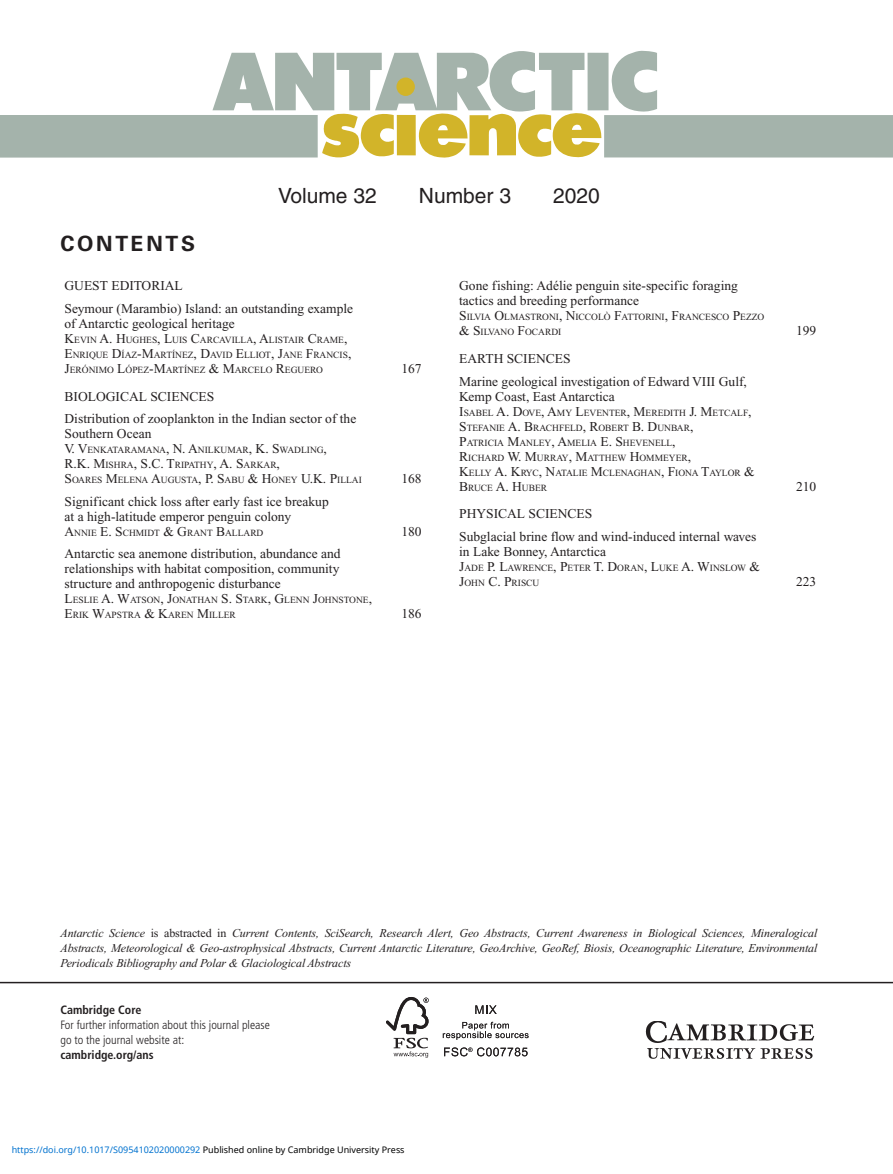
<style>
.page{position:relative;width:893px;height:1174px;background:#fff}
.page>*{position:absolute;margin:0;border:0;box-sizing:border-box;transform-origin:0 0}
.t1{font:21px "Helvetica";color:#231f20}
.t2{font:700 21px "Univers";letter-spacing:.13em;color:#231f20}
.t3{font:13.5px/22.5px "Times New Roman";color:#231f20}
.t4{font:italic 12px/15px "Times New Roman";letter-spacing:-.01em;color:#231f20;text-align:justify}
.t5{font:300 condensed 12px/15px "Frutiger LT Std";color:#231f20}
.t6{font:9.45px/15px "Times New Roman";color:#231f20}
.t7{font:9px "Noto Sans";color:#0172cf}
.s1{font-size:13.5px}
.s2{font-style:normal}
.s3{font-weight:700}
.s4{color:#000}
</style>
<div class="page">
<svg style="left:611px;top:51px;width:46px;height:61px"></svg>
<div style="left:587px;top:53px;width:21px;height:57px;background:#a4b3ab"></div>
<div style="left:0;top:115px;width:318px;height:43px;background:#a4b3ab"></div>
<svg style="left:212px;top:51px;width:389px;height:107px"></svg>
<div style="left:604px;top:115px;width:289px;height:43px;background:#a4b3ab"></div>
<hr style="left:0;top:981px;width:893px;height:2px;background:#231f20">
<img style="left:646px;top:1021px;width:168px;height:38px">
<svg style="left:386px;top:997px;width:43px;height:60px"></svg>
<svg style="left:475px;top:1005px;width:22px;height:9px"></svg>
<svg style="left:443px;top:1021px;width:86px;height:18px"></svg>
<svg style="left:444px;top:1047px;width:84px;height:9px"></svg>
<p class="t2" style="left:60px;top:236px;width:136px">CONTENTS</p>
<p class="t1" style="left:278px;top:188px;width:100px">Volume 32</p>
<p class="t1" style="left:419px;top:188px;width:94px">Number 3</p>
<p class="t1" style="left:553px;top:188px;width:48px">2020</p>
<p class="t3" style="left:65px;top:276px;width:290px">GUEST EDITORIAL<br>Seymour (Marambio) Island: an outstanding example</p>
<p class="t3" style="left:65px;top:313px;width:172px">of Antarctic geological heritage</p>
<p class="t6" style="left:65px;top:333px;width:288px"><span class="s1">K</span>EVIN <span class="s1">A. H</span>UGHES<span class="s1">, L</span>UIS <span class="s1">C</span>ARCAVILLA<span class="s1">, A</span>LISTAIR <span class="s1">C</span>RAME<span class="s1">,<br>E</span>NRIQUE <span class="s1">D</span>ÍAZ<span class="s1">-M</span>ARTÍNEZ<span class="s1">, D</span>AVID <span class="s1">E</span>LLIOT<span class="s1">, J</span>ANE <span class="s1">F</span>RANCIS<span class="s1">,<br>J</span>ERÓNIMO <span class="s1">L</span>ÓPEZ<span class="s1">-M</span>ARTÍNEZ <span class="s1">&amp; M</span>ARCELO <span class="s1">R</span>EGUERO</p>
<p class="t3" style="left:65px;top:386px;width:293px">BIOLOGICAL SCIENCES<br>Distribution of zooplankton in the Indian sector of the</p>
<p class="t3" style="left:65px;top:424px;width:88px">Southern Ocean</p>
<p class="t6" style="left:65px;top:443px;width:299px"><span class="s1">V. V</span>ENKATARAMANA<span class="s1">, N. A</span>NILKUMAR<span class="s1">, K. S</span>WADLING<span class="s1">,<br>R.K. M</span>ISHRA<span class="s1">, S.C. T</span>RIPATHY<span class="s1">, A. S</span>ARKAR<span class="s1">,<br>S</span>OARES <span class="s1">M</span>ELENA <span class="s1">A</span>UGUSTA<span class="s1">, P. S</span>ABU <span class="s1">&amp; H</span>ONEY <span class="s1">U.K. P</span>ILLAI</p>
<p class="t3" style="left:401px;top:358px;width:22px">167</p>
<p class="t3" style="left:401px;top:469px;width:22px">168</p>
<p class="t3" style="left:65px;top:495px;width:266px;line-height:15px">Significant chick loss after early fast ice breakup at a high-latitude emperor penguin colony</p>
<p class="t6" style="left:65px;top:526px;width:200px"><span class="s1">A</span>NNIE <span class="s1">E. S</span>CHMIDT <span class="s1">&amp; G</span>RANT <span class="s1">B</span>ALLARD</p>
<p class="t3" style="left:401px;top:521px;width:22px">180</p>
<p class="t3" style="left:65px;top:547px;width:278px;line-height:15px;text-align:justify">Antarctic sea anemone distribution, abundance and relationships with habitat composition, community structure and anthropogenic disturbance</p>
<p class="t6" style="left:65px;top:593px;width:309px"><span class="s1">L</span>ESLIE <span class="s1">A. W</span>ATSON<span class="s1">, J</span>ONATHAN <span class="s1">S. S</span>TARK<span class="s1">, G</span>LENN <span class="s1">J</span>OHNSTONE<span class="s1">,<br>E</span>RIK <span class="s1">W</span>APSTRA <span class="s1">&amp; K</span>AREN <span class="s1">M</span>ILLER</p>
<p class="t3" style="left:401px;top:604px;width:22px">186</p>
<p class="t3" style="left:459px;top:280px;width:280px;line-height:15px">Gone fishing: Adélie penguin site-specific foraging tactics and breeding performance</p>
<p class="t6" style="left:459px;top:311px;width:307px"><span class="s1">S</span>ILVIA <span class="s1">O</span>LMASTRONI<span class="s1">, N</span>ICCOLÒ <span class="s1">F</span>ATTORINI<span class="s1">, F</span>RANCESCO <span class="s1">P</span>EZZO <span class="s1">&amp; S</span>ILVANO <span class="s1">F</span>OCARDI</p>
<p class="t3" style="left:459px;top:349px;width:289px">EARTH SCIENCES<br>Marine geological investigation of Edward VIII Gulf,</p>
<p class="t3" style="left:459px;top:386px;width:157px">Kemp Coast, East Antarctica</p>
<p class="t6" style="left:459px;top:406px;width:297px"><span class="s1">I</span>SABEL <span class="s1">A. D</span>OVE<span class="s1">, A</span>MY <span class="s1">L</span>EVENTER<span class="s1">, M</span>EREDITH <span class="s1">J. M</span>ETCALF<span class="s1">, S</span>TEFANIE <span class="s1">A. B</span>RACHFELD<span class="s1">, R</span>OBERT <span class="s1">B. D</span>UNBAR<span class="s1">,<br>P</span>ATRICIA <span class="s1">M</span>ANLEY<span class="s1">, A</span>MELIA <span class="s1">E. S</span>HEVENELL<span class="s1">,<br>R</span>ICHARD <span class="s1">W. M</span>URRAY<span class="s1">, M</span>ATTHEW <span class="s1">H</span>OMMEYER<span class="s1">,<br>K</span>ELLY <span class="s1">A. K</span>RYC<span class="s1">, N</span>ATALIE <span class="s1">M</span>CLENAGHAN<span class="s1">, F</span>IONA <span class="s1">T</span>AYLOR <span class="s1">&amp; B</span>RUCE <span class="s1">A. H</span>UBER</p>
<p class="t3" style="left:459px;top:504px;width:299px">PHYSICAL SCIENCES<br>Subglacial brine flow and wind-induced internal waves</p>
<p class="t3" style="left:459px;top:541px;width:148px">in Lake Bonney, Antarctica</p>
<p class="t6" style="left:459px;top:561px;width:302px"><span class="s1">J</span>ADE <span class="s1">P. L</span>AWRENCE<span class="s1">, P</span>ETER <span class="s1">T. D</span>ORAN<span class="s1">, L</span>UKE <span class="s1">A. W</span>INSLOW <span class="s1">&amp;<br>J</span>OHN <span class="s1">C. P</span>RISCU</p>
<p class="t3" style="left:796px;top:321px;width:22px">199</p>
<p class="t3" style="left:796px;top:476px;width:22px">210</p>
<p class="t3" style="left:796px;top:571px;width:22px">223</p>
<p class="t4" style="left:60px;top:926px;width:758px">Antarctic Science <span class="s2">is abstracted in</span> Current Contents, SciSearch, Research Alert, Geo Abstracts, Current Awareness in Biological Sciences, Mineralogical Abstracts, Meteorological &amp; Geo-astrophysical Abstracts, Current Antarctic Literature, GeoArchive, GeoRef, Biosis, Oceanographic Literature, Environmental Periodicals Bibliography and Polar &amp; Glaciological Abstracts</p>
<p class="t5" style="left:60px;top:1002px;width:211px"><span class="s3">Cambridge Core<br></span>For further information about this journal please go to the journal website at: <span class="s3">cambridge.org/ans</span></p>
<p class="t7" style="left:12px;top:1143px;width:394px">https://doi.org/10.1017/S0954102020000292 <span class="s4">Published online by Cambridge University Press</span></p>
</div>
